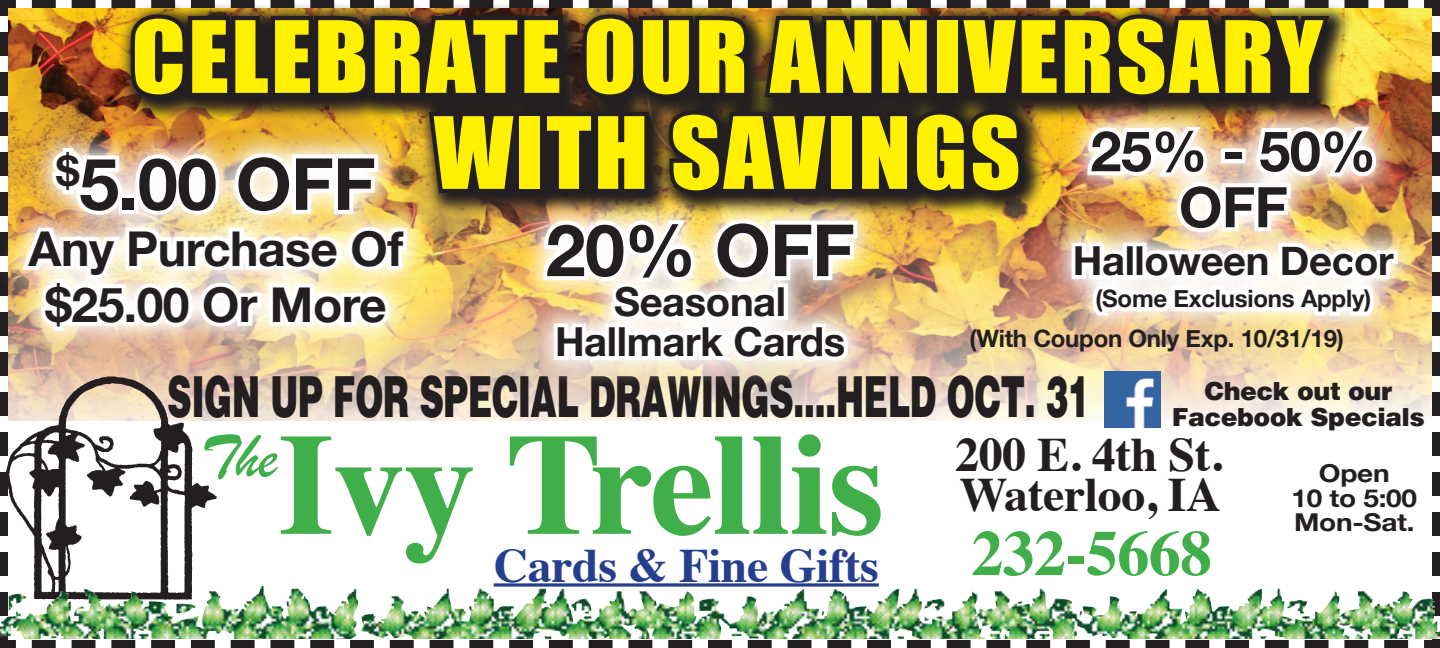
<style>
.page{position:relative;width:1440px;height:648px;background:#fff}
.page>*{position:absolute;margin:0;border:0;box-sizing:border-box;transform-origin:0 0}
.t1{font:700 144px "Times";letter-spacing:-.01em;color:#40ae49}
.t2{font:92px/96px "Impact";letter-spacing:.025em;color:#fff101;text-align:center;scale:1.06 1}
.t3{font:700 72px "Helvetica Neue";letter-spacing:-.01em;color:#231f20}
.t4{font:700 64px "Times";letter-spacing:-.01em;color:#40ae49}
.t5{font:64px "Brush Script";color:#40ae49}
.t6{font:900 58px "Helvetica";letter-spacing:-.025em;color:#231f20;scale:.6 1}
.t7{font:700 56px/56px "Helvetica Neue";letter-spacing:-.01em;color:#231f20;text-align:center}
.t8{font:700 48px/56px "Helvetica Neue";letter-spacing:-.01em;color:#231f20;text-align:center}
.t9{font:700 48px/40px "Times";letter-spacing:-.01em;color:#231f20}
.t10{font:700 48px "Times";letter-spacing:-.01em;color:#253f8e}
.t11{font:700 40px/40px "Helvetica Neue";letter-spacing:-.01em;color:#231f20;text-align:center}
.t12{font:900 25.6px/25.6px "Helvetica";letter-spacing:-.025em;color:#231f20;text-align:center}
.t13{font:700 24.8px/24.8px "Helvetica Neue";letter-spacing:-.01em;color:#231f20;text-align:center;scale:1.14 1}
.t14{font:700 24px "Helvetica Neue";letter-spacing:-.01em;color:#231f20}
</style>
<div class="page">
<img style="left:0;top:0;width:1440px;height:648px">
<img style="left:0;top:370px;width:220px;height:216px">
<svg style="left:494px;top:583px;width:385px;height:4px;background:#4d62a2"></svg>
<img style="left:0;top:586px;width:261px;height:53px">
<img style="left:1104px;top:379px;width:56px;height:48px">
<svg style="left:946px;top:427px;width:287px;height:200px"></svg>
<svg style="left:1286px;top:454px;width:140px;height:114px"></svg>
<svg style="left:0;top:124px;width:17px;height:231px"></svg>
<svg style="left:1408px;top:101px;width:15px;height:241px;background:#c48d52"></svg>
<svg style="left:518px;top:379px;width:364px;height:7px;background:#e8d4b9"></svg>
<img style="left:17px;top:0;width:1391px;height:379px">
<h2 class="t2" style="left:131px;top:6px;width:1126px">CELEBRATE OUR ANNIVERSARY<br>WITH SAVINGS</h2>
<h3 class="t7" style="left:1090px;top:125px;width:287px">25% - 50%<br>OFF</h3>
<h3 class="t11" style="left:1073px;top:242px;width:322px">Halloween Decor</h3>
<p class="t14" style="left:1095px;top:280px;width:277px">(Some Exclusions Apply)</p>
<h3 class="t3" style="left:56px;top:128px;width:321px"><sup>$</sup>5.00 OFF</h3>
<h3 class="t8" style="left:29px;top:222px;width:376px">Any Purchase Of $25.00 Or More</h3>
<h3 class="t3" style="left:546px;top:194px;width:311px">20% OFF</h3>
<h3 class="t11" style="left:555px;top:283px;width:292px">Seasonal<br>Hallmark Cards</h3>
<p class="t14" style="left:969px;top:320px;width:376px">(With Coupon Only Exp. 10/31/19)</p>
<h3 class="t6" style="left:167px;top:361px;width:1541px">SIGN UP FOR SPECIAL DRAWINGS....HELD OCT. 31</h3>
<p class="t12" style="left:1172px;top:378px;width:255px">Check out our<br>Facebook Specials</p>
<h3 class="t5" style="left:200px;top:414px;width:78px">The</h3>
<h1 class="t1" style="left:278px;top:347px;width:607px">Ivy Trellis</h1>
<h3 class="t10" style="left:494px;top:520px;width:387px">Cards &amp; Fine Gifts</h3>
<h3 class="t9" style="left:955px;top:430px;width:269px">200 E. 4th St.<br>Waterloo, IA</h3>
<h3 class="t4" style="left:971px;top:492px;width:242px">232-5668</h3>
<p class="t13" style="left:1291px;top:461px;width:112px">Open<br>10 to 5:00<br>Mon-Sat.</p>
</div>
